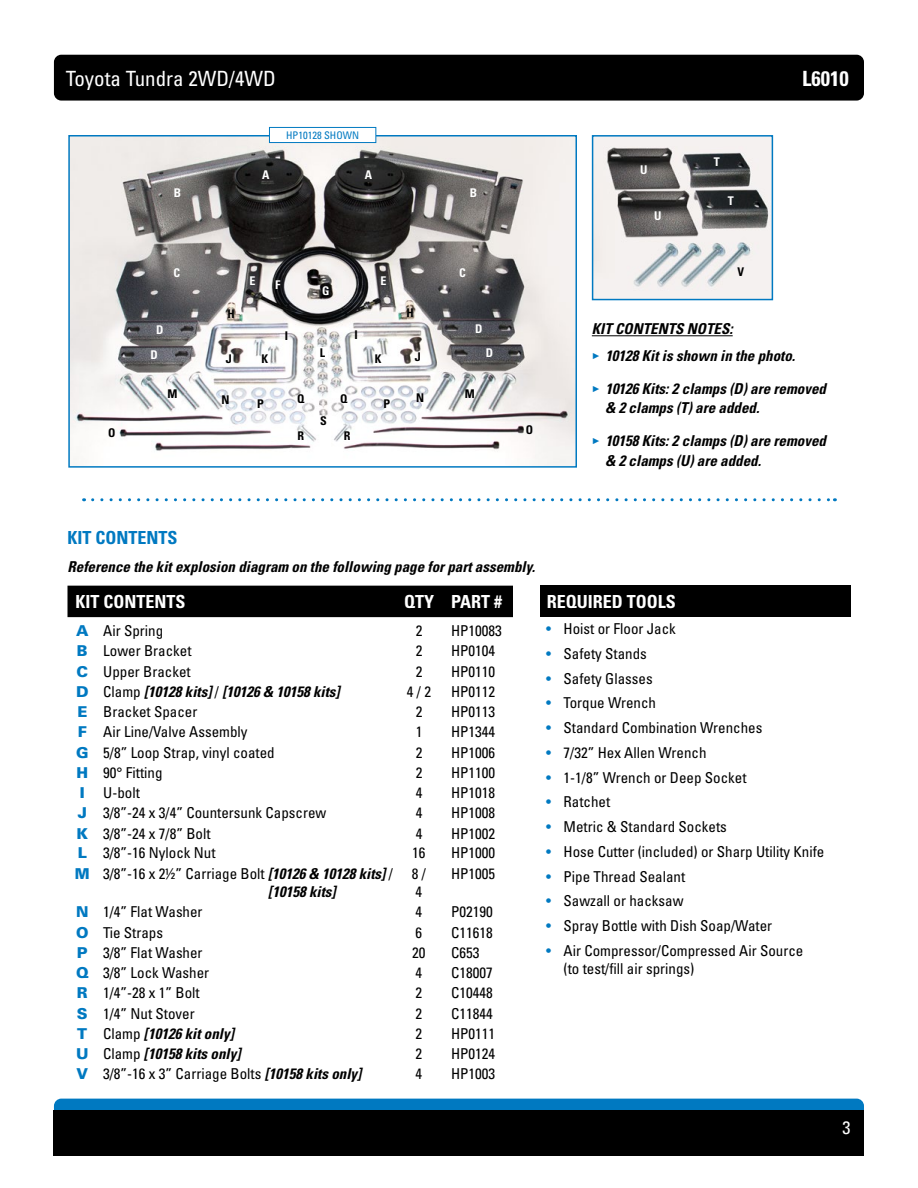
<style>
.page{position:relative;width:918px;height:1188px;background:#fff}
.page>*{position:absolute;margin:0;border:0;box-sizing:border-box;transform-origin:0 0}
.t1{font:condensed 21px "Univers LT Std";color:#fff}
.t2{font:700 condensed 21px "Univers LT Std";color:#fff}
.t3{font:700 condensed 18px "Univers LT Std";color:#fff}
.t4{font:700 condensed 18px "Univers LT Std";color:#0079c1}
.t5{font:condensed 18px "Univers LT Std";color:#fff}
.t6{font:condensed 15px/24.8px "Univers LT Std";color:#000}
.t7{font:italic 700 condensed 15px/19.5px "Univers LT Std";color:#000}
.t8{font:condensed 15px/24.8px "Univers LT Std";color:#0079c1;text-align:justify}
.t9{font:700 condensed 12px "Univers LT Std";color:#000}
.t10{font:700 condensed 12px "Univers LT Std";color:#fff}
.t11{font:condensed 10.5px "Univers LT Std";color:#0079c1}
.s1{font-family:"Arial";font-style:normal;font-stretch:normal;font-size:8.7px;color:#0079c1}
.s2{font-weight:900;font-stretch:normal;color:#0079c1}
.s3{font-weight:900;font-style:normal;font-stretch:normal;color:#0079c1}
.s4{font-weight:400;font-style:normal}
.s5{font-weight:700;font-style:italic}
</style>
<div class="page">
<div style="left:54px;top:55px;width:810px;height:46px;background:#000;border-radius:7px"></div>
<div style="left:54px;top:1099px;width:810px;height:45px;background:#0079c1;border-radius:7px"></div>
<div style="left:54px;top:1110px;width:810px;height:46px;background:#000"></div>
<div style="left:68px;top:586px;width:445px;height:31px;background:#000"></div>
<div style="left:540px;top:586px;width:310px;height:31px;background:#000"></div>
<svg style="left:93px;top:498px;width:742px;height:3px"></svg>
<img style="left:595px;top:138px;width:175px;height:159px">
<div style="left:592px;top:135px;width:181px;height:165px;border:2px solid #0079c1"></div>
<img style="left:71px;top:138px;width:503px;height:327px">
<div style="left:68px;top:135px;width:509px;height:333px;border:2px solid #0079c1"></div>
<div style="left:317px;top:347px;width:11px;height:12px;background:#fff"></div>
<div style="left:269px;top:127px;width:107px;height:16px;background:#fff"></div>
<div style="left:269px;top:127px;width:107px;height:16px;border:1px solid #0079c1"></div>
<hr style="left:592px;top:335px;width:141px;height:1px;background:#000">
<h1 class="t1" style="left:66px;top:65px;width:212px">Toyota Tundra 2WD/4WD</h1>
<h1 class="t2" style="left:802px;top:65px;width:48px">L6010</h1>
<p class="t10" style="left:174px;top:185px;width:9px">B</p>
<p class="t10" style="left:174px;top:265px;width:8px">C</p>
<p class="t10" style="left:156px;top:322px;width:9px">D</p>
<p class="t10" style="left:262px;top:168px;width:9px">A</p>
<p class="t11" style="left:286px;top:128px;width:74px">HP10128 SHOWN</p>
<p class="t10" style="left:365px;top:168px;width:9px">A</p>
<p class="t9" style="left:227px;top:307px;width:9px">H</p>
<p class="t10" style="left:250px;top:274px;width:7px">E</p>
<p class="t10" style="left:381px;top:274px;width:7px">E</p>
<p class="t10" style="left:275px;top:277px;width:7px">F</p>
<p class="t10" style="left:322px;top:283px;width:9px">G</p>
<p class="t9" style="left:285px;top:328px;width:5px">I</p>
<p class="t9" style="left:354px;top:327px;width:5px">I</p>
<p class="t9" style="left:407px;top:306px;width:9px">H</p>
<p class="t10" style="left:470px;top:185px;width:9px">B</p>
<p class="t10" style="left:459px;top:265px;width:8px">C</p>
<p class="t10" style="left:475px;top:321px;width:9px">D</p>
<p class="t9" style="left:320px;top:345px;width:7px">L</p>
<p class="t10" style="left:151px;top:347px;width:9px">D</p>
<p class="t10" style="left:486px;top:346px;width:9px">D</p>
<p class="t9" style="left:415px;top:350px;width:7px">J</p>
<p class="t9" style="left:226px;top:352px;width:7px">J</p>
<p class="t9" style="left:261px;top:352px;width:8px">K</p>
<p class="t9" style="left:375px;top:352px;width:8px">K</p>
<p class="t9" style="left:222px;top:392px;width:10px">N</p>
<p class="t9" style="left:257px;top:396px;width:8px">P</p>
<p class="t9" style="left:168px;top:386px;width:11px">M</p>
<p class="t9" style="left:465px;top:386px;width:11px">M</p>
<p class="t9" style="left:416px;top:390px;width:10px">N</p>
<p class="t9" style="left:297px;top:391px;width:9px">Q</p>
<p class="t9" style="left:297px;top:428px;width:8px">R</p>
<p class="t9" style="left:344px;top:428px;width:8px">R</p>
<p class="t9" style="left:340px;top:391px;width:9px">Q</p>
<p class="t9" style="left:383px;top:396px;width:8px">P</p>
<p class="t9" style="left:320px;top:414px;width:8px">S</p>
<p class="t9" style="left:108px;top:426px;width:9px">O</p>
<p class="t9" style="left:526px;top:422px;width:9px">O</p>
<p class="t10" style="left:640px;top:162px;width:9px">U</p>
<p class="t10" style="left:654px;top:208px;width:9px">U</p>
<p class="t10" style="left:714px;top:155px;width:7px">T</p>
<p class="t10" style="left:728px;top:193px;width:7px">T</p>
<p class="t9" style="left:738px;top:265px;width:8px">V</p>
<p class="t7" style="left:592px;top:316px;width:205px;line-height:26.2px">KIT CONTENTS NOTES:<br><span class="s1">►</span> 10128 Kit is shown in the photo.</p>
<p class="t7" style="left:605px;top:379px;width:222px;text-indent:-14px"><span class="s1">►</span> 10126 Kits: 2 clamps (D) are removed &amp; 2 clamps (T) are added.</p>
<p class="t7" style="left:605px;top:431px;width:222px;text-indent:-14px"><span class="s1">►</span> 10158 Kits: 2 clamps (D) are removed &amp; 2 clamps (U) are added.</p>
<p class="t4" style="left:68px;top:526px;width:112px">KIT CONTENTS</p>
<p class="t7" style="left:68px;top:557px;width:469px">Reference the kit explosion diagram on the following page for part assembly.</p>
<p class="t3" style="left:75px;top:590px;width:112px">KIT CONTENTS</p>
<p class="t3" style="left:404px;top:590px;width:100px">QTY PART #</p>
<p class="t6" style="left:76px;top:618px;width:89px"><span class="s2">A</span> Air Spring</p>
<p class="t6" style="left:416px;top:618px;width:8px">2</p>
<p class="t6" style="left:451px;top:618px;width:52px">HP10083</p>
<p class="t6" style="left:77px;top:638px;width:116px"><span class="s2">B</span> Lower Bracket</p>
<p class="t6" style="left:416px;top:638px;width:8px">2</p>
<p class="t6" style="left:451px;top:638px;width:46px">HP0104</p>
<p class="t6" style="left:77px;top:659px;width:116px"><span class="s2">C</span> Upper Bracket</p>
<p class="t6" style="left:416px;top:659px;width:8px">2</p>
<p class="t6" style="left:451px;top:659px;width:46px">HP0110</p>
<p class="t7" style="left:76px;top:682px;width:265px"><span class="s3">D</span> <span class="s4">Clamp</span> [10128 kits] <span class="s4">/</span> [10126 &amp; 10158 kits]</p>
<p class="t6" style="left:407px;top:679px;width:26px">4 / 2</p>
<p class="t6" style="left:451px;top:679px;width:46px">HP0112</p>
<p class="t6" style="left:77px;top:699px;width:122px"><span class="s2">E</span> Bracket Spacer</p>
<p class="t6" style="left:416px;top:699px;width:8px">2</p>
<p class="t6" style="left:451px;top:699px;width:46px">HP0113</p>
<p class="t6" style="left:78px;top:719px;width:171px"><span class="s2">F</span> Air Line/Valve Assembly</p>
<p class="t6" style="left:416px;top:719px;width:8px">1</p>
<p class="t6" style="left:451px;top:719px;width:46px">HP1344</p>
<p class="t6" style="left:76px;top:740px;width:200px"><span class="s2">G</span> 5/8” Loop Strap, vinyl coated</p>
<p class="t6" style="left:416px;top:740px;width:8px">2</p>
<p class="t6" style="left:451px;top:740px;width:46px">HP1006</p>
<p class="t6" style="left:77px;top:760px;width:87px"><span class="s2">H</span> 90° Fitting</p>
<p class="t6" style="left:416px;top:760px;width:8px">2</p>
<p class="t6" style="left:451px;top:760px;width:46px">HP1100</p>
<p class="t6" style="left:80px;top:780px;width:62px"><span class="s2">I</span> U-bolt</p>
<p class="t6" style="left:416px;top:780px;width:8px">4</p>
<p class="t6" style="left:451px;top:780px;width:46px">HP1018</p>
<p class="t6" style="left:78px;top:800px;width:250px"><span class="s2">J</span> 3/8”-24 x 3/4” Countersunk Capscrew</p>
<p class="t6" style="left:416px;top:800px;width:8px">4</p>
<p class="t6" style="left:451px;top:800px;width:46px">HP1008</p>
<p class="t6" style="left:76px;top:821px;width:136px"><span class="s2">K</span> 3/8”-24 x 7/8” Bolt</p>
<p class="t6" style="left:416px;top:821px;width:8px">4</p>
<p class="t6" style="left:451px;top:821px;width:46px">HP1002</p>
<p class="t6" style="left:78px;top:841px;width:139px"><span class="s2">L</span> 3/8”-16 Nylock Nut</p>
<p class="t6" style="left:412px;top:841px;width:15px">16</p>
<p class="t6" style="left:451px;top:841px;width:46px">HP1000</p>
<p class="t7" style="left:268px;top:864px;width:126px;line-height:18px;text-indent:-193px"><span class="s3">M</span> <span class="s4">3/8”-16 x 2½” Carriage Bolt</span> [10126 &amp; 10128 kits] <span class="s4">/ </span>[10158 kits]</p>
<p class="t6" style="left:412px;top:864px;width:16px;line-height:18px">8 /<br>4</p>
<p class="t6" style="left:451px;top:861px;width:46px">HP1005</p>
<p class="t6" style="left:76px;top:899px;width:128px"><span class="s2">N</span> 1/4” Flat Washer</p>
<p class="t6" style="left:416px;top:899px;width:8px">4</p>
<p class="t6" style="left:451px;top:899px;width:43px">P02190</p>
<p class="t6" style="left:76px;top:920px;width:89px"><span class="s2">O</span> Tie Straps</p>
<p class="t6" style="left:416px;top:920px;width:8px">6</p>
<p class="t6" style="left:451px;top:920px;width:43px">C11618</p>
<p class="t6" style="left:77px;top:940px;width:127px"><span class="s2">P</span> 3/8” Flat Washer</p>
<p class="t6" style="left:412px;top:940px;width:15px">20</p>
<p class="t6" style="left:451px;top:940px;width:30px">C653</p>
<p class="t6" style="left:76px;top:960px;width:135px"><span class="s2">Q</span> 3/8” Lock Washer</p>
<p class="t6" style="left:416px;top:960px;width:8px">4</p>
<p class="t6" style="left:451px;top:960px;width:43px">C18007</p>
<p class="t6" style="left:77px;top:980px;width:124px"><span class="s2">R</span> 1/4”-28 x 1” Bolt</p>
<p class="t6" style="left:416px;top:980px;width:8px">2</p>
<p class="t6" style="left:451px;top:980px;width:43px">C10448</p>
<p class="t6" style="left:77px;top:1001px;width:119px"><span class="s2">S</span> 1/4” Nut Stover</p>
<p class="t6" style="left:416px;top:1001px;width:8px">2</p>
<p class="t6" style="left:451px;top:1001px;width:43px">C11844</p>
<p class="t7" style="left:77px;top:1024px;width:158px"><span class="s3">T</span> <span class="s4">Clamp</span> [10126 kit only]</p>
<p class="t6" style="left:416px;top:1021px;width:8px">2</p>
<p class="t6" style="left:451px;top:1021px;width:46px">HP0111</p>
<p class="t7" style="left:76px;top:1044px;width:166px"><span class="s3">U</span> <span class="s4">Clamp</span> [10158 kits only]</p>
<p class="t6" style="left:416px;top:1041px;width:8px">2</p>
<p class="t6" style="left:451px;top:1041px;width:46px">HP0124</p>
<p class="t6" style="left:76px;top:1061px;width:286px"><span class="s2">V</span> 3/8”-16 x 3” Carriage Bolts <span class="s5">[10158 kits only]</span></p>
<p class="t6" style="left:416px;top:1061px;width:8px">4</p>
<p class="t6" style="left:451px;top:1061px;width:46px">HP1003</p>
<p class="t3" style="left:547px;top:590px;width:131px">REQUIRED TOOLS</p>
<p class="t8" style="left:546px;top:616px;width:6px">• • • • • • • • • • • • • •</p>
<p class="t6" style="left:564px;top:616px;width:262px">Hoist or Floor Jack<br>Safety Stands<br>Safety Glasses<br>Torque Wrench<br>Standard Combination Wrenches<br>7/32” Hex Allen Wrench<br>1-1/8” Wrench or Deep Socket<br>Ratchet<br>Metric &amp; Standard Sockets<br>Hose Cutter (included) or Sharp Utility Knife<br>Pipe Thread Sealant<br>Sawzall or hacksaw<br>Spray Bottle with Dish Soap/Water<br>Air Compressor/Compressed Air Source</p>
<p class="t6" style="left:564px;top:956px;width:132px">(to test/fill air springs)</p>
<p class="t5" style="left:843px;top:1116px;width:9px">3</p>
</div>
